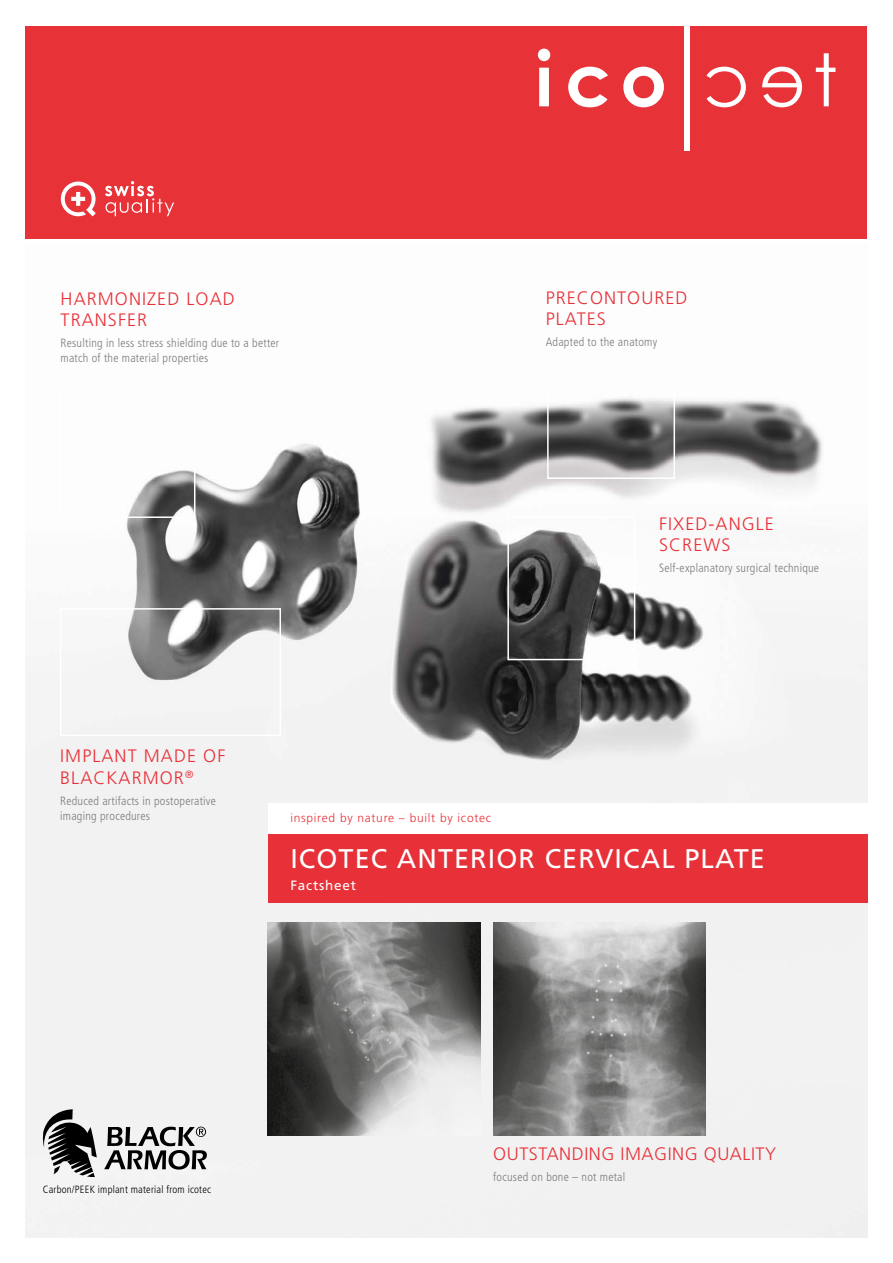
<style>
.page{position:relative;width:893px;height:1263px;background:#fff}
.page>*{position:absolute;margin:0;border:0;box-sizing:border-box;transform-origin:0 0}
.t1{font:27px "Frutiger LT Pro";letter-spacing:.04em;color:#fff}
.t2{font:300 18px/21.6px "Frutiger LT Pro";letter-spacing:.06em;color:#e73037}
.t3{font:300 18px "Frutiger LT Pro";letter-spacing:.03em;color:#e73037}
.t4{font:13.5px "Frutiger LT Pro";letter-spacing:.06em;color:#fff}
.t5{font:300 condensed 12px/15px "Frutiger LT Pro";letter-spacing:.02em;color:#7c7b7b}
.t6{font:300 12px "Frutiger LT Pro";letter-spacing:.06em;color:#e73037}
.t7{font:300 condensed 10.5px "Frutiger LT Pro";letter-spacing:.02em;color:#000}
</style>
<div class="page">
<img style="left:26px;top:398px;width:841px;height:839px">
<div style="left:26px;top:26px;width:841px;height:213px;background:#e73238"></div>
<svg style="left:816px;top:53px;width:19px;height:53px"></svg>
<svg style="left:762px;top:67px;width:40px;height:40px"></svg>
<svg style="left:706px;top:67px;width:40px;height:40px"></svg>
<div style="left:684px;top:24px;width:5px;height:126px;background:#fff"></div>
<svg style="left:568px;top:67px;width:40px;height:40px"></svg>
<svg style="left:623px;top:67px;width:41px;height:40px"></svg>
<svg style="left:538px;top:49px;width:12px;height:57px"></svg>
<svg style="left:104px;top:1126px;width:103px;height:43px"></svg>
<svg style="left:43px;top:1109px;width:54px;height:68px"></svg>
<div style="left:268px;top:835px;width:599px;height:68px;background:#e73037"></div>
<div style="left:268px;top:803px;width:599px;height:31px;background:#fff"></div>
<svg style="left:61px;top:182px;width:35px;height:34px"></svg>
<svg style="left:105px;top:181px;width:69px;height:35px"></svg>
<div style="left:60px;top:390px;width:135px;height:128px;border:2px solid #fff"></div>
<div style="left:547px;top:385px;width:128px;height:94px;border:2px solid #fff"></div>
<div style="left:507px;top:516px;width:128px;height:144px;border:2px solid #fff"></div>
<div style="left:60px;top:608px;width:221px;height:128px;border:2px solid #fff"></div>
<img style="left:268px;top:923px;width:212px;height:212px">
<img style="left:493px;top:923px;width:213px;height:212px">
<h2 class="t2" style="left:61px;top:288px;width:176px">HARMONIZED LOAD<br>TRANSFER</h2>
<p class="t5" style="left:61px;top:336px;width:220px">Resulting in less stress shielding due to a better match of the material properties</p>
<h2 class="t2" style="left:546px;top:287px;width:143px">PRECONTOURED<br>PLATES</h2>
<p class="t5" style="left:546px;top:335px;width:113px">Adapted to the anatomy</p>
<h2 class="t2" style="left:659px;top:513px;width:116px">FIXED-ANGLE<br>SCREWS</h2>
<p class="t5" style="left:659px;top:561px;width:161px">Self-explanatory surgical technique</p>
<h2 class="t2" style="left:60px;top:745px;width:167px">IMPLANT MADE OF<br>BLACKARMOR<sup>®</sup></h2>
<p class="t5" style="left:60px;top:793px;width:157px">Reduced artifacts in postoperative imaging procedures</p>
<p class="t6" style="left:290px;top:811px;width:202px">inspired by nature – built by icotec</p>
<h1 class="t1" style="left:290px;top:842px;width:476px">ICOTEC ANTERIOR CERVICAL PLATE</h1>
<p class="t4" style="left:290px;top:877px;width:67px">Factsheet</p>
<p class="t7" style="left:43px;top:1183px;width:170px">Carbon/PEEK implant material from icotec</p>
<h2 class="t3" style="left:493px;top:1143px;width:284px">OUTSTANDING IMAGING QUALITY</h2>
<p class="t5" style="left:493px;top:1169px;width:134px">focused on bone – not metal</p>
</div>
